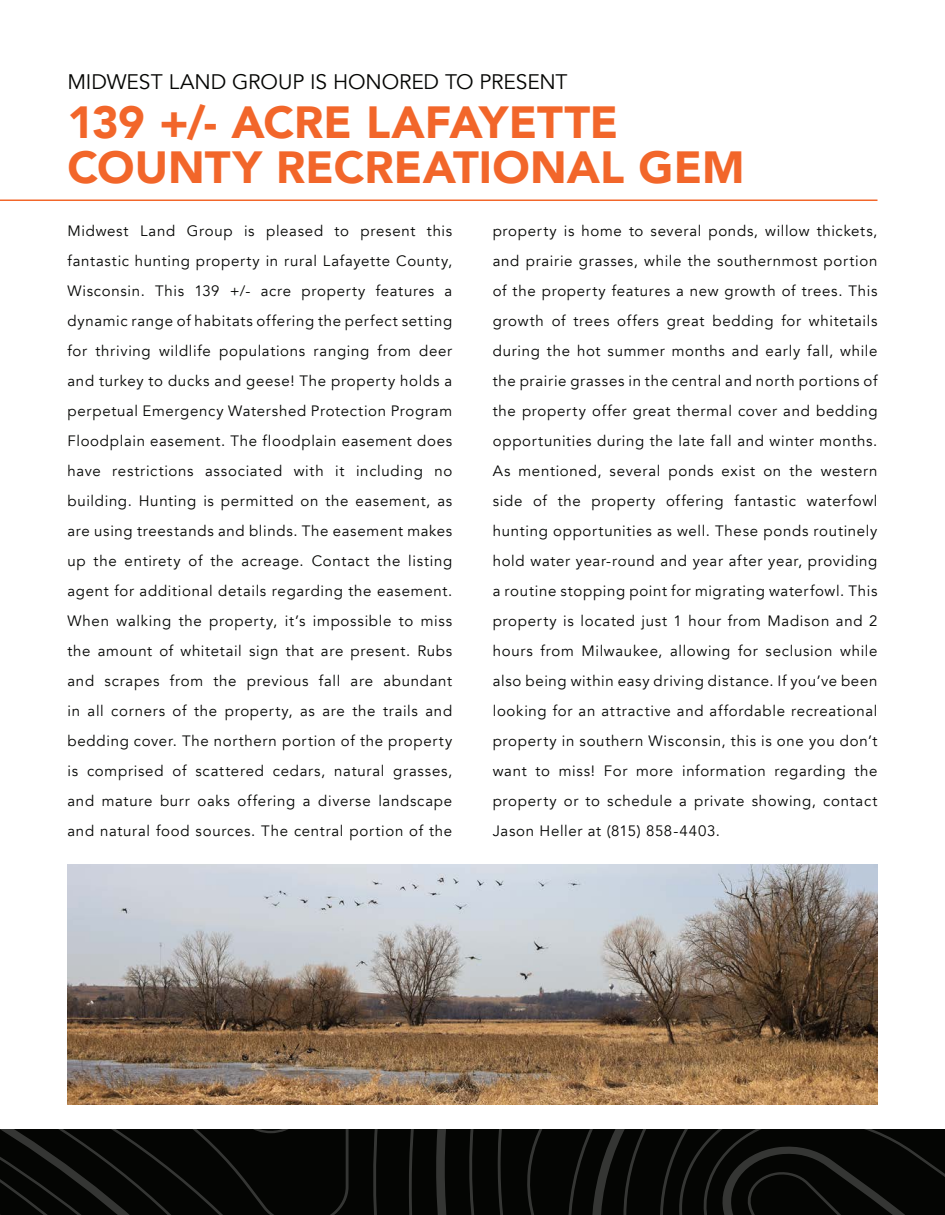
<style>
.page{position:relative;width:945px;height:1215px;background:#fff}
.page>*{position:absolute;margin:0;border:0;box-sizing:border-box;transform-origin:0 0}
.t1{font:900 45px/45px "Avenir";color:#f2662a}
.t2{font:21px "Avenir";letter-spacing:-.005em;color:#040503}
.t3{font:15px/30px "Avenir";letter-spacing:.045em;color:#040503;text-align:justify}
</style>
<div class="page">
<hr style="left:0;top:200px;width:878px;height:1px;background:#f2662a">
<svg style="left:0;top:1130px;width:945px;height:85px;background:#090a08"></svg>
<img style="left:68px;top:864px;width:810px;height:240px">
<p class="t2" style="left:68px;top:69px;width:502px">MIDWEST LAND GROUP IS HONORED TO PRESENT</p>
<p class="t1" style="left:68px;top:99px;width:679px">139 +/- ACRE LAFAYETTE<br>COUNTY RECREATIONAL GEM</p>
<p class="t3" style="left:68px;top:216px;width:386px">Midwest Land Group is pleased to present this fantastic hunting property in rural Lafayette County, Wisconsin. This 139 +/- acre property features a dynamic range of habitats offering the perfect setting for thriving wildlife populations ranging from deer and turkey to ducks and geese! The property holds a perpetual Emergency Watershed Protection Program Floodplain easement. The floodplain easement does have restrictions associated with it including no building. Hunting is permitted on the easement, as are using treestands and blinds. The easement makes up the entirety of the acreage. Contact the listing agent for additional details regarding the easement.<br>When walking the property, it’s impossible to miss the amount of whitetail sign that are present. Rubs and scrapes from the previous fall are abundant in all corners of the property, as are the trails and bedding cover. The northern portion of the property is comprised of scattered cedars, natural grasses, and mature burr oaks offering a diverse landscape and natural food sources. The central portion of the</p>
<p class="t3" style="left:493px;top:216px;width:386px">property is home to several ponds, willow thickets, and prairie grasses, while the southernmost portion of the property features a new growth of trees. This growth of trees offers great bedding for whitetails during the hot summer months and early fall, while the prairie grasses in the central and north portions of the property offer great thermal cover and bedding opportunities during the late fall and winter months.<br>As mentioned, several ponds exist on the western side of the property offering fantastic waterfowl hunting opportunities as well. These ponds routinely hold water year-round and year after year, providing a routine stopping point for migrating waterfowl. This property is located just 1 hour from Madison and 2 hours from Milwaukee, allowing for seclusion while also being within easy driving distance. If you’ve been looking for an attractive and affordable recreational property in southern Wisconsin, this is one you don’t want to miss! For more information regarding the property or to schedule a private showing, contact Jason Heller at (815) 858-4403.</p>
</div>
